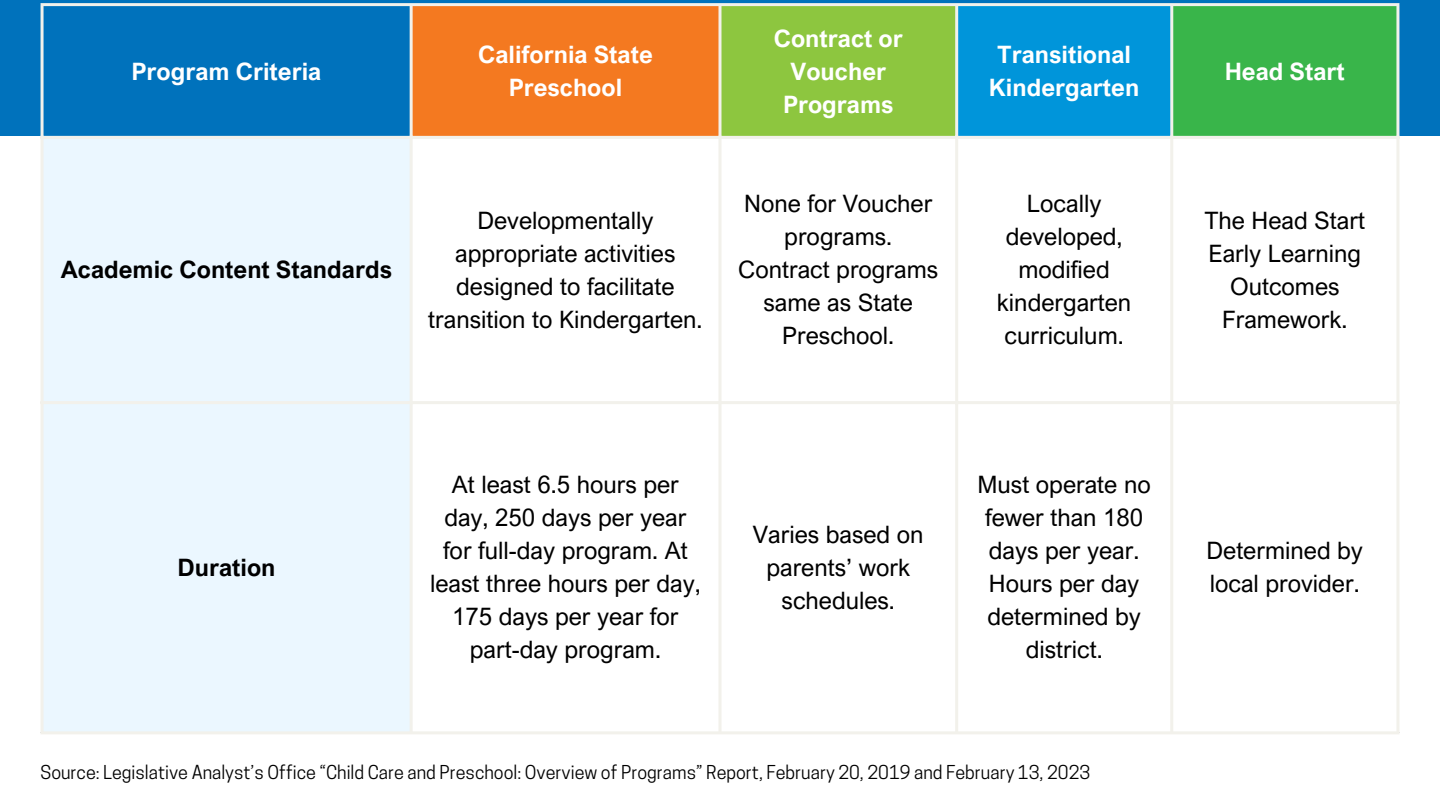
<style>
.page{position:relative;width:1440px;height:810px;background:#fff}
.page>*{position:absolute;margin:0;border:0;box-sizing:border-box;transform-origin:0 0}
.t1{font:24px/33px "Arial Nova";color:#000;text-align:center}
.t2{font:700 24px/33px "Arial Nova";color:#fff;text-align:center}
.t3{font:700 24px "Arial Nova";color:#000}
.t4{font:18px "Cooper Hewitt";color:#000}
</style>
<div class="page">
<div style="left:0;top:0;width:1440px;height:136px;background:#0072bc"></div>
<div style="left:411px;top:4px;width:309px;height:134px;background:#f47920"></div>
<div style="left:720px;top:4px;width:237px;height:134px;background:#8dc63f"></div>
<div style="left:957px;top:4px;width:215px;height:134px;background:#0095da"></div>
<div style="left:1172px;top:4px;width:226px;height:134px;background:#39b54a"></div>
<div style="left:44px;top:139px;width:366px;height:592px;background:#ebf7ff"></div>
<hr style="left:41px;top:6px;width:3px;height:725px;background:#f2f1eb">
<hr style="left:410px;top:6px;width:3px;height:725px;background:#f2f1eb">
<hr style="left:718px;top:6px;width:4px;height:725px;background:#f2f1eb">
<hr style="left:955px;top:6px;width:3px;height:725px;background:#f2f1eb">
<hr style="left:1170px;top:6px;width:3px;height:725px;background:#f2f1eb">
<hr style="left:1396px;top:6px;width:3px;height:725px;background:#f2f1eb">
<hr style="left:41px;top:3px;width:1358px;height:3px;background:#f2f1eb">
<hr style="left:41px;top:136px;width:1358px;height:3px;background:#f2f1eb">
<hr style="left:41px;top:401px;width:1358px;height:3px;background:#f2f1eb">
<hr style="left:41px;top:731px;width:1358px;height:3px;background:#f2f1eb">
<p class="t2" style="left:132px;top:54px;width:191px">Program Criteria</p>
<p class="t2" style="left:478px;top:38px;width:176px">California State<br>Preschool</p>
<p class="t3" style="left:61px;top:255px;width:333px">Academic Content Standards</p>
<p class="t1" style="left:428px;top:203px;width:276px">Developmentally appropriate activities designed to facilitate transition to Kindergarten.</p>
<p class="t2" style="left:774px;top:21px;width:131px">Contract or<br>Voucher<br>Programs</p>
<p class="t2" style="left:989px;top:38px;width:152px">Transitional<br>Kindergarten</p>
<p class="t1" style="left:738px;top:187px;width:202px">None for Voucher programs.<br>Contract programs same as State<br>Preschool.</p>
<p class="t1" style="left:997px;top:187px;width:136px">Locally developed, modified kindergarten curriculum.</p>
<p class="t3" style="left:178px;top:552px;width:100px">Duration</p>
<p class="t1" style="left:430px;top:468px;width:272px">At least 6.5 hours per day, 250 days per year for full-day program. At least three hours per day,<br>175 days per year for part-day program.</p>
<p class="t1" style="left:753px;top:517px;width:172px">Varies based on parents’ work schedules.</p>
<p class="t1" style="left:978px;top:468px;width:175px">Must operate no fewer than 180 days per year.<br>Hours per day determined by district.</p>
<p class="t4" style="left:41px;top:766px;width:1051px">Source: Legislative Analyst’s Office “Child Care and Preschool: Overview of Programs” Report, February 20, 2019 and February 13, 2023</p>
<p class="t2" style="left:1225px;top:54px;width:122px">Head Start</p>
<p class="t1" style="left:1204px;top:203px;width:162px">The Head Start<br>Early Learning<br>Outcomes<br>Framework.</p>
<p class="t1" style="left:1207px;top:534px;width:158px;text-align:left">Determined by local provider.</p>
</div>
